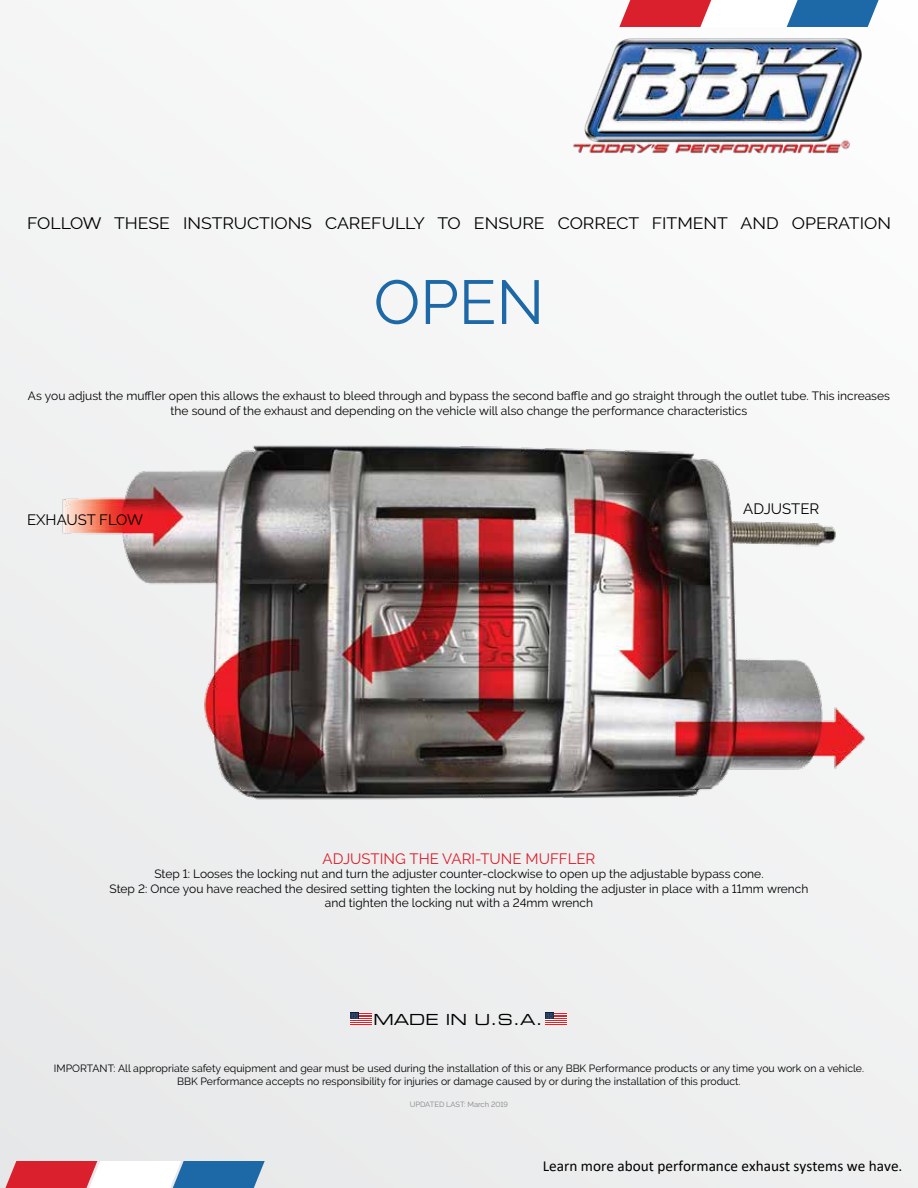
<style>
.page{position:relative;width:918px;height:1188px;background:#f2f2f3}
.page>*{position:absolute;margin:0;border:0;box-sizing:border-box;transform-origin:0 0}
.t1{font:61.95px "Raleway";color:#1d68a6}
.t2{font:16.5px "Raleway";color:#000;scale:1.07 1}
.t3{font:15.3px "Calibri";color:#000}
.t4{font:15.3px "Eurostile Extended Two";color:#000}
.t5{font:15px "Raleway";color:#da202c}
.t6{font:15px "Raleway";color:#000}
.t7{font:12px/14.4px "Raleway";color:#000;text-align:center}
.t8{font:10.5px/12.6px "Raleway";color:#000;text-align:center}
.t9{font:7.5px "Raleway";color:#808285}
</style>
<div class="page">
<svg style="left:619px;top:0;width:265px;height:27px"></svg>
<svg style="left:0;top:1161px;width:265px;height:27px"></svg>
<img style="left:573px;top:37px;width:290px;height:117px">
<svg style="left:545px;top:1013px;width:22px;height:12px"></svg>
<svg style="left:350px;top:1013px;width:21px;height:12px"></svg>
<img style="left:62px;top:445px;width:803px;height:355px">
<h2 class="t2" style="left:27px;top:214px;width:809px">FOLLOW THESE INSTRUCTIONS CAREFULLY TO ENSURE CORRECT FITMENT AND OPERATION</h2>
<h1 class="t1" style="left:374px;top:266px;width:172px">OPEN</h1>
<p class="t7" style="left:28px;top:389px;width:864px">As you adjust the muffler open this allows the exhaust to bleed through and bypass the second baffle and go straight through the outlet tube. This increases the sound of the exhaust and depending on the vehicle will also change the performance characteristics</p>
<p class="t6" style="left:27px;top:511px;width:117px">EXHAUST FLOW</p>
<p class="t6" style="left:743px;top:500px;width:78px">ADJUSTER</p>
<p class="t5" style="left:323px;top:850px;width:274px">ADJUSTING THE VARI-TUNE MUFFLER</p>
<p class="t7" style="left:109px;top:867px;width:701px">Step 1: Looses the locking nut and turn the adjuster counter-clockwise to open up the adjustable bypass cone.<br>Step 2: Once you have reached the desired setting tighten the locking nut by holding the adjuster in place with a 11mm wrench and tighten the locking nut with a 24mm wrench</p>
<p class="t4" style="left:373px;top:1009px;width:171px">MADE IN U.S.A.</p>
<p class="t8" style="left:54px;top:1062px;width:812px">IMPORTANT: All appropriate safety equipment and gear must be used during the installation of this or any BBK Performance products or any time you work on a vehicle.<br>BBK Performance accepts no responsibility for injuries or damage caused by or during the installation of this product.</p>
<p class="t9" style="left:410px;top:1100px;width:100px">UPDATED LAST: March 2019</p>
<p class="t3" style="left:543px;top:1155px;width:361px">Learn more about performance exhaust systems we have.</p>
</div>
